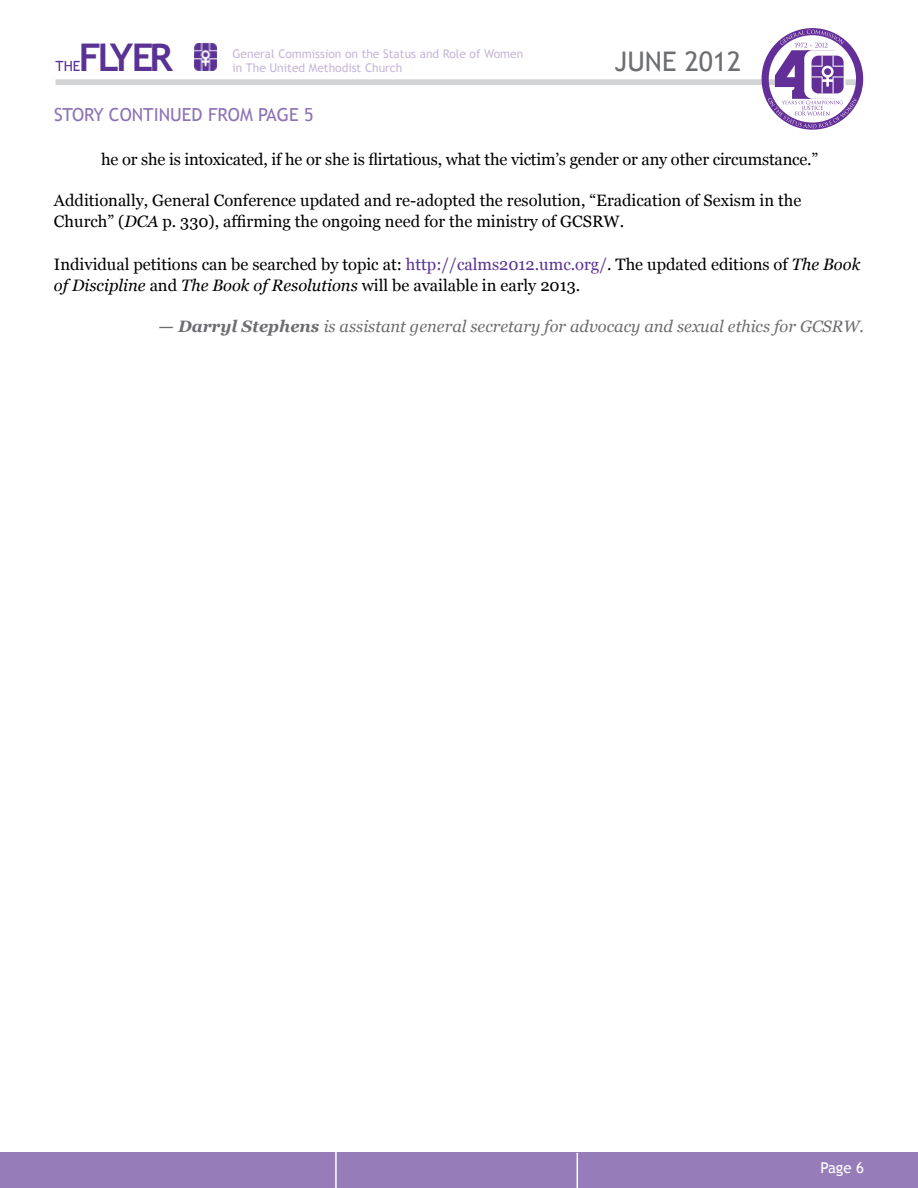
<style>
.page{position:relative;width:918px;height:1188px;background:#fff}
.page>*{position:absolute;margin:0;border:0;box-sizing:border-box;transform-origin:0 0}
.t1{font:700 38.1px "Trebuchet MS";letter-spacing:-.09em;color:#593294}
.t2{font:27px "Trebuchet MS";color:#6d6e71}
.t3{font:18px "Trebuchet MS";color:#8d72b5}
.t4{font:16.5px/21px "Georgia";color:#000}
.t5{font:italic 16.5px "Georgia";color:#6d6e71}
.t6{font:15px "Trebuchet MS";color:#fff}
.t7{font:14.1px "Trebuchet MS";color:#593294}
.t8{font:12px/14.4px "Trebuchet MS";color:#c6b8d9}
.s1{font-style:italic}
.s2{color:#593294}
.s3{font-weight:700}
</style>
<div class="page">
<img style="left:194px;top:43px;width:23px;height:27px">
<div style="left:56px;top:79px;width:807px;height:6px;background:#d1d3d4"></div>
<div style="left:0;top:1153px;width:918px;height:35px;background:#967dba"></div>
<svg style="left:762px;top:28px;width:101px;height:102px"></svg>
<hr style="left:335px;top:1151px;width:2px;height:37px;background:#fff">
<hr style="left:577px;top:1153px;width:1px;height:35px;background:#fff">
<h1 class="t1" style="left:79px;top:34px;width:96px">Flyer</h1>
<p class="t8" style="left:232px;top:46px;width:292px">General Commission on the Status and Role of Women in The United Methodist Church</p>
<h2 class="t2" style="left:614px;top:46px;width:128px">JUNE 2012</h2>
<p class="t7" style="left:56px;top:58px;width:26px">the</p>
<p class="t3" style="left:54px;top:104px;width:261px">Story Continu ed From PAGE 5</p>
<p class="t4" style="left:101px;top:149px;width:719px">he or she is intoxicated, if he or she is flirtatious, what the victim’s gender or any other circumstance.”</p>
<p class="t4" style="left:54px;top:190px;width:749px">Additionally, General Conference updated and re-adopted the resolution, “Eradication of Sexism in the<br>Church” (<span class="s1">DCA</span> p. 330), affirming the ongoing need for the ministry of GCSRW.</p>
<p class="t4" style="left:54px;top:254px;width:808px">Individual petitions can be searched by topic at: <span class="s2">http://calms2012.umc.org/</span>. The updated editions of <span class="s1">The Book of Discipline</span> and <span class="s1">The Book of Resolutions</span> will be available in early 2013.</p>
<p class="t5" style="left:159px;top:316px;width:707px"><span class="s3">— Darryl Stephens</span> is assistant general secretary for advocacy and sexual ethics for GCSRW.</p>
<p class="t6" style="left:820px;top:1159px;width:45px">Page 6</p>
</div>
